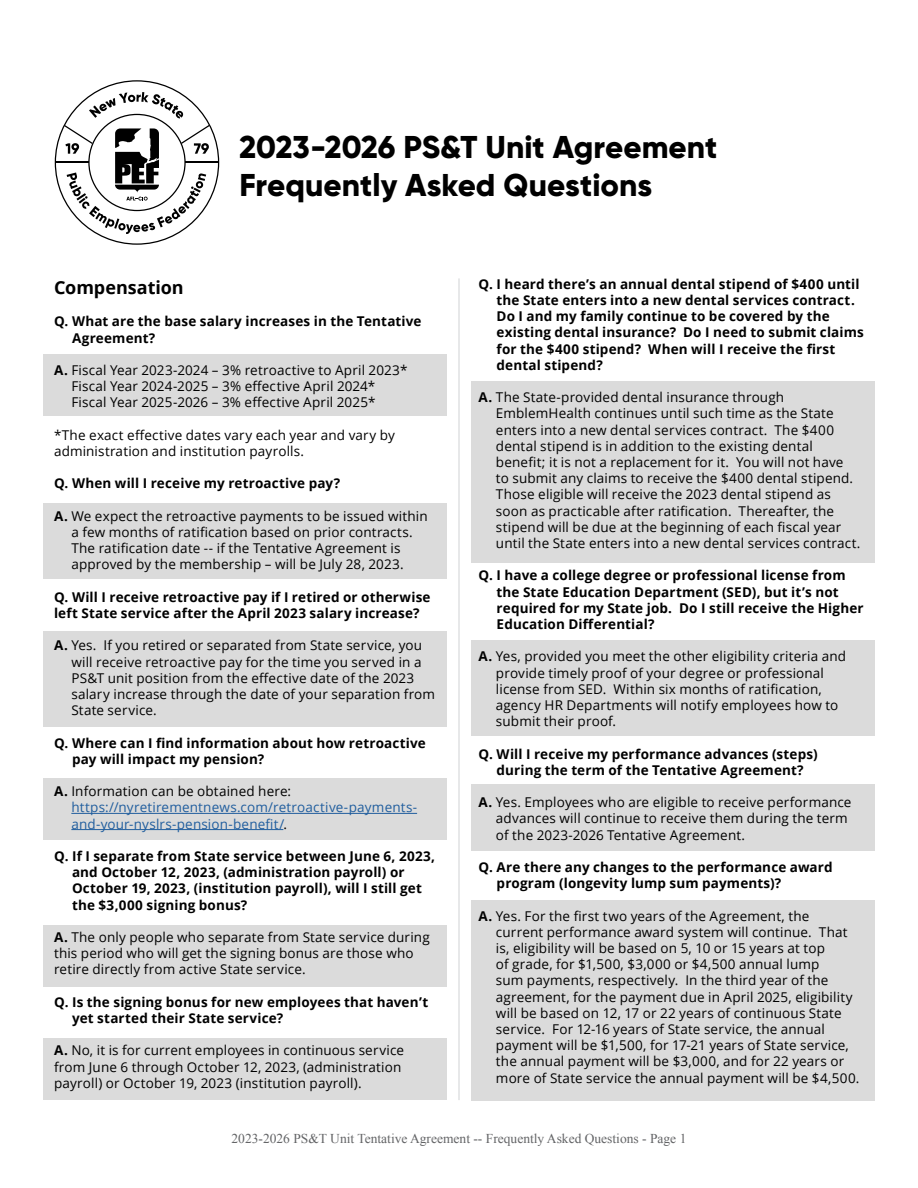
<style>
.page{position:relative;width:918px;height:1188px;background:#fff}
.page>*{position:absolute;margin:0;border:0;box-sizing:border-box;transform-origin:0 0}
.t1{font:800 31.5px/37.8px "Gilroy";color:#000}
.t2{font:700 18px "Open Sans";letter-spacing:-.005em;color:#000}
.t3{font:13.5px/16.2px "Open Sans";letter-spacing:.01em;color:#000}
.t4{font:700 13.5px/16.2px "Open Sans";letter-spacing:.01em;color:#000}
.t5{font:13.5px/16.2px "Open Sans";letter-spacing:.01em;color:#215e9e}
.t6{font:13.5px "Times New Roman";color:#636466}
.s1{font-weight:700}
.s2{font-weight:700;color:#000}
.s3{color:#000}
</style>
<div class="page">
<div style="left:471px;top:900px;width:403px;height:200px;background:#dbdbdb"></div>
<div style="left:471px;top:784px;width:403px;height:67px;background:#dbdbdb"></div>
<div style="left:471px;top:640px;width:403px;height:96px;background:#dbdbdb"></div>
<div style="left:43px;top:354px;width:403px;height:61px;background:#dbdbdb"></div>
<div style="left:471px;top:381px;width:403px;height:181px;background:#dbdbdb"></div>
<div style="left:43px;top:503px;width:403px;height:76px;background:#dbdbdb"></div>
<div style="left:43px;top:631px;width:403px;height:96px;background:#dbdbdb"></div>
<div style="left:43px;top:779px;width:403px;height:61px;background:#dbdbdb"></div>
<div style="left:43px;top:926px;width:403px;height:61px;background:#dbdbdb"></div>
<div style="left:43px;top:1039px;width:403px;height:61px;background:#dbdbdb"></div>
<hr style="left:71px;top:813px;width:346px;height:1px;background:#215e9e">
<hr style="left:71px;top:829px;width:212px;height:1px;background:#215e9e">
<svg style="left:55px;top:80px;width:164px;height:165px"></svg>
<hr style="left:459px;top:278px;width:1px;height:822px;background:#d1d3d4">
<h1 class="t1" style="left:239px;top:128px;width:479px">2023-2026 PS&amp;T Unit Agreement<br>Frequently Asked Questions</h1>
<h2 class="t2" style="left:54px;top:275px;width:131px">Compensation</h2>
<p class="t4" style="left:72px;top:313px;width:351px;text-indent:-18px">Q. What are the base salary increases in the Tentative<br>Agreement?</p>
<p class="t3" style="left:71px;top:362px;width:338px;text-indent:-17px"><span class="s1">A.</span> Fiscal Year 2023-2024 – 3% retroactive to April 2023*<br>Fiscal Year 2024-2025 – 3% effective April 2024*<br>Fiscal Year 2025-2026 – 3% effective April 2025*</p>
<p class="t3" style="left:54px;top:426px;width:343px">*The exact effective dates vary each year and vary by administration and institution payrolls.</p>
<p class="t4" style="left:54px;top:475px;width:288px">Q. When will I receive my retroactive pay?</p>
<p class="t3" style="left:71px;top:507px;width:358px;text-indent:-17px"><span class="s1">A.</span> We expect the retroactive payments to be issued within a few months of ratification based on prior contracts.<br>The ratification date -- if the Tentative Agreement is approved by the membership – will be July 28, 2023.</p>
<p class="t4" style="left:54px;top:588px;width:378px">Q. Will I receive retroactive pay if I retired or otherwise left State service after the April 2023 salary increase?</p>
<p class="t3" style="left:71px;top:637px;width:365px;text-indent:-17px"><span class="s1">A.</span> Yes. If you retired or separated from State service, you will receive retroactive pay for the time you served in a PS&amp;T unit position from the effective date of the 2023 salary increase through the date of your separation from State service.</p>
<p class="t4" style="left:72px;top:734px;width:355px;text-indent:-18px">Q. Where can I find information about how retroactive pay will impact my pension?</p>
<p class="t5" style="left:71px;top:783px;width:347px;text-indent:-17px"><span class="s2">A.</span> <span class="s3">Information can be obtained here: </span>https://nyretirementnews.com/retroactive-payments&shy;and-your-nyslrs-pension-benefit/<span class="s3">.</span></p>
<p class="t4" style="left:72px;top:848px;width:365px;text-indent:-18px">Q. If I separate from State service between June 6, 2023, and October 12, 2023, (administration payroll) or October 19, 2023, (institution payroll), will I still get the $3,000 signing bonus?</p>
<p class="t3" style="left:54px;top:929px;width:377px"><span class="s1">A.</span> The only people who separate from State service during this period who will get the signing bonus are those who retire directly from active State service.</p>
<p class="t4" style="left:72px;top:993px;width:358px;text-indent:-18px">Q. Is the signing bonus for new employees that haven’t yet started their State service?</p>
<p class="t3" style="left:54px;top:1042px;width:352px"><span class="s1">A.</span> No, it is for current employees in continuous service from June 6 through October 12, 2023, (administration payroll) or October 19, 2023 (institution payroll).</p>
<p class="t4" style="left:497px;top:275px;width:369px;text-indent:-18px">Q. I heard there’s an annual dental stipend of $400 until the State enters into a new dental services contract.<br>Do I and my family continue to be covered by the existing dental insurance? Do I need to submit claims for the $400 stipend? When will I receive the first dental stipend?</p>
<p class="t3" style="left:496px;top:389px;width:366px;text-indent:-17px"><span class="s1">A.</span> The State-provided dental insurance through EmblemHealth continues until such time as the State enters into a new dental services contract. The $400 dental stipend is in addition to the existing dental benefit; it is not a replacement for it. You will not have<br>to submit any claims to receive the $400 dental stipend.<br>Those eligible will receive the 2023 dental stipend as soon as practicable after ratification. Thereafter, the stipend will be due at the beginning of each fiscal year until the State enters into a new dental services contract.</p>
<p class="t4" style="left:497px;top:567px;width:369px;text-indent:-18px">Q. I have a college degree or professional license from the State Education Department (SED), but it’s not required for my State job. Do I still receive the Higher Education Differential?</p>
<p class="t3" style="left:496px;top:648px;width:352px;text-indent:-17px"><span class="s1">A.</span> Yes, provided you meet the other eligibility criteria and provide timely proof of your degree or professional license from SED. Within six months of ratification, agency HR Departments will notify employees how to submit their proof.</p>
<p class="t4" style="left:479px;top:745px;width:340px;text-align:center">Q. Will I receive my performance advances (steps) during the term of the Tentative Agreement?</p>
<p class="t3" style="left:496px;top:794px;width:357px;text-indent:-17px"><span class="s1">A.</span> Yes. Employees who are eligible to receive performance advances will continue to receive them during the term of the 2023-2026 Tentative Agreement.</p>
<p class="t4" style="left:497px;top:859px;width:338px;text-indent:-18px">Q. Are there any changes to the performance award program (longevity lump sum payments)?</p>
<p class="t3" style="left:496px;top:907px;width:365px;text-indent:-17px"><span class="s1">A.</span> Yes. For the first two years of the Agreement, the current performance award system will continue. That is, eligibility will be based on 5, 10 or 15 years at top<br>of grade, for $1,500, $3,000 or $4,500 annual lump<br>sum payments, respectively. In the third year of the agreement, for the payment due in April 2025, eligibility will be based on 12, 17 or 22 years of continuous State service. For 12-16 years of State service, the annual payment will be $1,500, for 17-21 years of State service, the annual payment will be $3,000, and for 22 years or more of State service the annual payment will be $4,500.</p>
<p class="t6" style="left:232px;top:1130px;width:456px">2023-2026 PS&amp;T Unit Tentative Agreement -- Frequently Asked Questions - Page 1</p>
</div>
